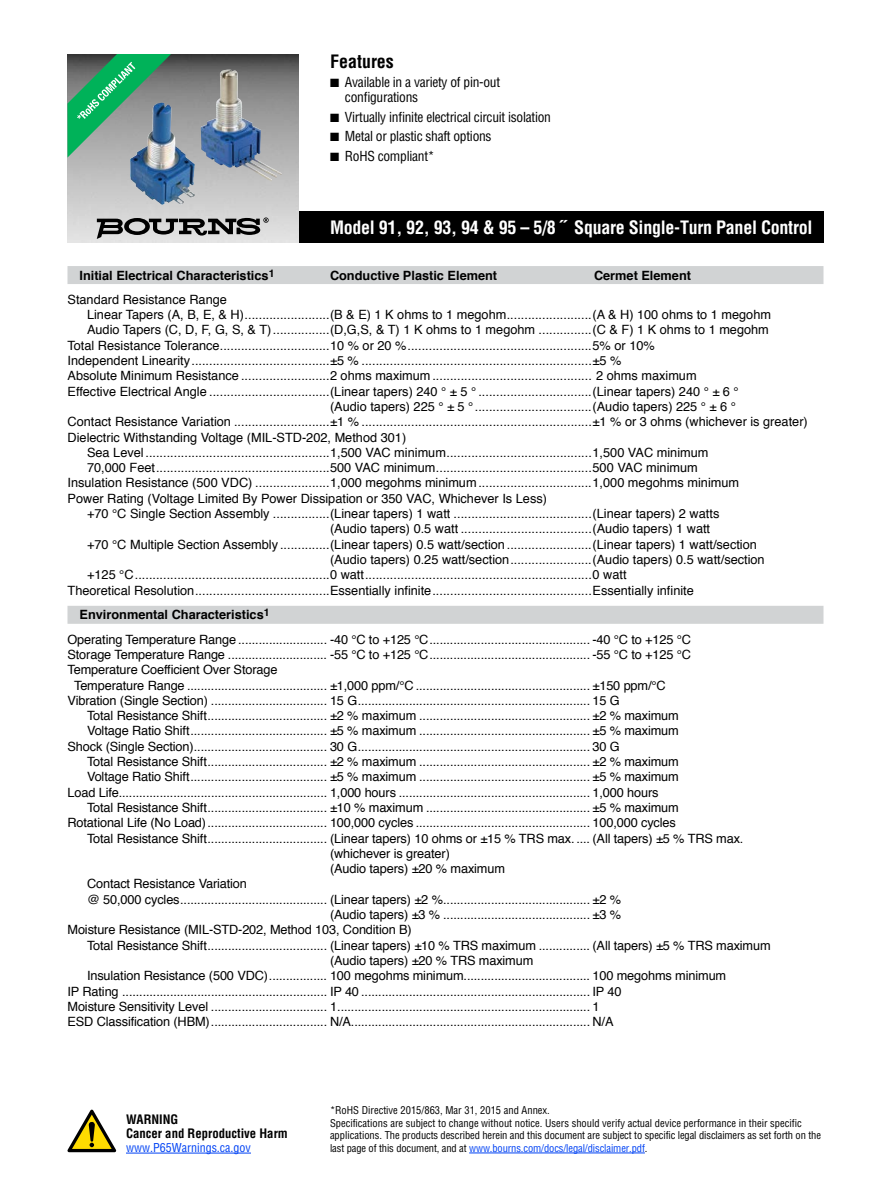
<style>
.page{position:relative;width:891px;height:1188px;background:#fff}
.page>*{position:absolute;margin:0;border:0;box-sizing:border-box;transform-origin:0 0}
.t1{font:700 condensed 18px "Helvetica";letter-spacing:-.015em;color:#fff}
.t2{font:700 condensed 18px "Helvetica";color:#000}
.t3{font:condensed 13.5px/15px "Helvetica";letter-spacing:-.02em;color:#000}
.t4{font:12.75px/24.3px "Helvetica";letter-spacing:-.01em;color:#000}
.t5{font:700 12.75px "Helvetica";color:#000}
.t6{font:700 condensed 12.75px/14.2px "Helvetica";color:#000}
.t7{font:condensed 12px "Helvetica";color:#0042f4}
.t8{font:condensed 10.5px/12.6px "Helvetica";color:#000}
.s1{font-weight:700}
.s2{color:#0042f4}
</style>
<div class="page">
<div style="left:288px;top:212px;width:536px;height:31px;background:#000"></div>
<img style="left:68px;top:54px;width:230px;height:189px">
<svg style="left:68px;top:54px;width:108px;height:108px"></svg>
<svg style="left:97px;top:218px;width:172px;height:21px"></svg>
<img style="left:130px;top:103px;width:65px;height:102px">
<img style="left:201px;top:69px;width:81px;height:113px">
<div style="left:68px;top:266px;width:756px;height:18px;background:#d1d3d4"></div>
<div style="left:68px;top:606px;width:756px;height:18px;background:#d1d3d4"></div>
<hr style="left:126px;top:1153px;width:125px;height:1px;background:#0042f4">
<svg style="left:68px;top:1110px;width:48px;height:42px"></svg>
<hr style="left:469px;top:1153px;width:176px;height:1px;background:#0042f4">
<h1 class="t2" style="left:330px;top:50px;width:65px">Features</h1>
<p class="t3" style="left:345px;top:74px;width:157px;text-indent:-15px">■ Available in a variety of pin-out configurations</p>
<p class="t3" style="left:330px;top:109px;width:222px">■ Virtually infinite electrical circuit isolation</p>
<p class="t3" style="left:330px;top:128px;width:163px">■ Metal or plastic shaft options</p>
<p class="t3" style="left:330px;top:148px;width:106px">■ RoHS compliant*</p>
<h1 class="t1" style="left:330px;top:217px;width:484px">Model 91, 92, 93, 94 &amp; 95 – 5/8 ˝ Square Single-Turn Panel Control</h1>
<p class="t5" style="left:80px;top:265px;width:197px">Initial Electrical Characteristics<sup>1</sup></p>
<p class="t5" style="left:330px;top:265px;width:169px">Conductive Plastic Element</p>
<p class="t5" style="left:594px;top:265px;width:99px">Cermet Element</p>
<p class="t4" style="left:68px;top:288px;width:161px">Standard Resistance Range</p>
<p class="t4" style="left:87px;top:303px;width:686px">Linear Tapers (A, B, E, &amp; H)........................(B &amp; E) 1 K ohms to 1 megohm........................(A &amp; H) 100 ohms to 1 megohm</p>
<p class="t4" style="left:87px;top:318px;width:683px">Audio Tapers (C, D, F, G, S, &amp; T)................(D,G,S, &amp; T) 1 K ohms to 1 megohm ...............(C &amp; F) 1 K ohms to 1 megohm</p>
<p class="t4" style="left:68px;top:334px;width:589px">Total Resistance Tolerance...............................10 % or 20 %....................................................5% or 10%</p>
<p class="t4" style="left:68px;top:349px;width:555px">Independent Linearity.......................................±5 % .................................................................±5 %</p>
<p class="t4" style="left:68px;top:364px;width:631px">Absolute Minimum Resistance .........................2 ohms maximum ............................................. 2 ohms maximum</p>
<p class="t4" style="left:68px;top:379px;width:673px">Effective Electrical Angle ..................................(Linear tapers) 240 ° ± 5 ° ................................(Linear tapers) 240 ° ± 6 °</p>
<p class="t4" style="left:330px;top:395px;width:407px">(Audio tapers) 225 ° ± 5 ° .................................(Audio tapers) 225 ° ± 6 °</p>
<p class="t4" style="left:68px;top:410px;width:742px">Contact Resistance Variation ...........................±1 % .................................................................±1 % or 3 ohms (whichever is greater)</p>
<p class="t4" style="left:68px;top:425px;width:340px">Dielectric Withstanding Voltage (MIL-STD-202, Method 301)</p>
<p class="t4" style="left:87px;top:441px;width:623px">Sea Level....................................................1,500 VAC minimum.........................................1,500 VAC minimum</p>
<p class="t4" style="left:87px;top:456px;width:612px">70,000 Feet.................................................500 VAC minimum............................................500 VAC minimum</p>
<p class="t4" style="left:68px;top:471px;width:673px">Insulation Resistance (500 VDC) .....................1,000 megohms minimum................................1,000 megohms minimum</p>
<p class="t4" style="left:68px;top:487px;width:481px">Power Rating (Voltage Limited By Power Dissipation or 350 VAC, Whichever Is Less)</p>
<p class="t4" style="left:87px;top:502px;width:634px">+70 °C Single Section Assembly ................(Linear tapers) 1 watt .......................................(Linear tapers) 2 watts</p>
<p class="t4" style="left:330px;top:517px;width:382px">(Audio tapers) 0.5 watt .....................................(Audio tapers) 1 watt</p>
<p class="t4" style="left:87px;top:532px;width:671px">+70 °C Multiple Section Assembly ..............(Linear tapers) 0.5 watt/section........................(Linear tapers) 1 watt/section</p>
<p class="t4" style="left:330px;top:548px;width:436px">(Audio tapers) 0.25 watt/section.......................(Audio tapers) 0.5 watt/section</p>
<p class="t4" style="left:87px;top:563px;width:541px">+125 °C.......................................................0 watt................................................................0 watt</p>
<p class="t4" style="left:68px;top:578px;width:628px">Theoretical Resolution......................................Essentially infinite.............................................Essentially infinite</p>
<p class="t4" style="left:68px;top:603px;width:625px;text-indent:12px"><span class="s1">Environmental Characteristics</span><sup>1<br></sup>Operating Temperature Range .......................... -40 °C to +125 °C............................................... -40 °C to +125 °C</p>
<p class="t4" style="left:68px;top:643px;width:625px">Storage Temperature Range ............................. -55 °C to +125 °C............................................... -55 °C to +125 °C</p>
<p class="t4" style="left:68px;top:658px;width:212px">Temperature Coefficient Over Storage</p>
<p class="t4" style="left:74px;top:673px;width:593px">Temperature Range ......................................... ±1,000 ppm/°C ................................................... ±150 ppm/°C</p>
<p class="t4" style="left:68px;top:689px;width:554px">Vibration (Single Section) .................................. 15 G.................................................................... 15 G</p>
<p class="t4" style="left:87px;top:704px;width:593px">Total Resistance Shift................................... ±2 % maximum .................................................. ±2 % maximum</p>
<p class="t4" style="left:87px;top:719px;width:593px">Voltage Ratio Shift........................................ ±5 % maximum .................................................. ±5 % maximum</p>
<p class="t4" style="left:68px;top:734px;width:554px">Shock (Single Section)....................................... 30 G.................................................................... 30 G</p>
<p class="t4" style="left:87px;top:750px;width:593px">Total Resistance Shift................................... ±2 % maximum .................................................. ±2 % maximum</p>
<p class="t4" style="left:87px;top:765px;width:593px">Voltage Ratio Shift........................................ ±5 % maximum .................................................. ±5 % maximum</p>
<p class="t4" style="left:68px;top:780px;width:593px">Load Life............................................................. 1,000 hours ........................................................ 1,000 hours</p>
<p class="t4" style="left:87px;top:796px;width:593px">Total Resistance Shift................................... ±10 % maximum ................................................ ±5 % maximum</p>
<p class="t4" style="left:68px;top:811px;width:610px">Rotational Life (No Load)................................... 100,000 cycles ................................................... 100,000 cycles</p>
<p class="t4" style="left:87px;top:826px;width:658px">Total Resistance Shift................................... (Linear tapers) 10 ohms or ±15 % TRS max..... (All tapers) ±5 % TRS max.</p>
<p class="t4" style="left:330px;top:842px;width:121px">(whichever is greater)</p>
<p class="t4" style="left:330px;top:857px;width:177px">(Audio tapers) ±20 % maximum</p>
<p class="t4" style="left:87px;top:872px;width:162px">Contact Resistance Variation</p>
<p class="t4" style="left:87px;top:887px;width:536px">@ 50,000 cycles........................................... (Linear tapers) ±2 %........................................... ±2 %</p>
<p class="t4" style="left:330px;top:903px;width:293px">(Audio tapers) ±3 % ........................................... ±3 %</p>
<p class="t4" style="left:68px;top:918px;width:346px">Moisture Resistance (MIL-STD-202, Method 103, Condition B)</p>
<p class="t4" style="left:87px;top:933px;width:685px">Total Resistance Shift................................... (Linear tapers) ±10 % TRS maximum ............... (All tapers) ±5 % TRS maximum</p>
<p class="t4" style="left:330px;top:949px;width:205px">(Audio tapers) ±20 % TRS maximum</p>
<p class="t4" style="left:87px;top:964px;width:641px">Insulation Resistance (500 VDC)................. 100 megohms minimum..................................... 100 megohms minimum</p>
<p class="t4" style="left:68px;top:979px;width:556px">IP Rating ............................................................ IP 40 ................................................................... IP 40</p>
<p class="t4" style="left:68px;top:995px;width:534px">Moisture Sensitivity Level .................................. 1.......................................................................... 1</p>
<p class="t4" style="left:68px;top:1010px;width:547px">ESD Classification (HBM).................................. N/A...................................................................... N/A</p>
<p class="t6" style="left:126px;top:1112px;width:163px">WARNING<br>Cancer and Reproductive Harm</p>
<p class="t7" style="left:126px;top:1140px;width:126px">www.P65Warnings.ca.gov</p>
<p class="t8" style="left:330px;top:1104px;width:493px">*RoHS Directive 2015/863, Mar 31, 2015 and Annex.<br>Specifications are subject to change without notice. Users should verify actual device performance in their specific applications. The products described herein and this document are subject to specific legal disclaimers as set forth on the last page of this document, and at <span class="s2">www.bourns.com/docs/legal/disclaimer.pdf</span>.</p>
</div>
